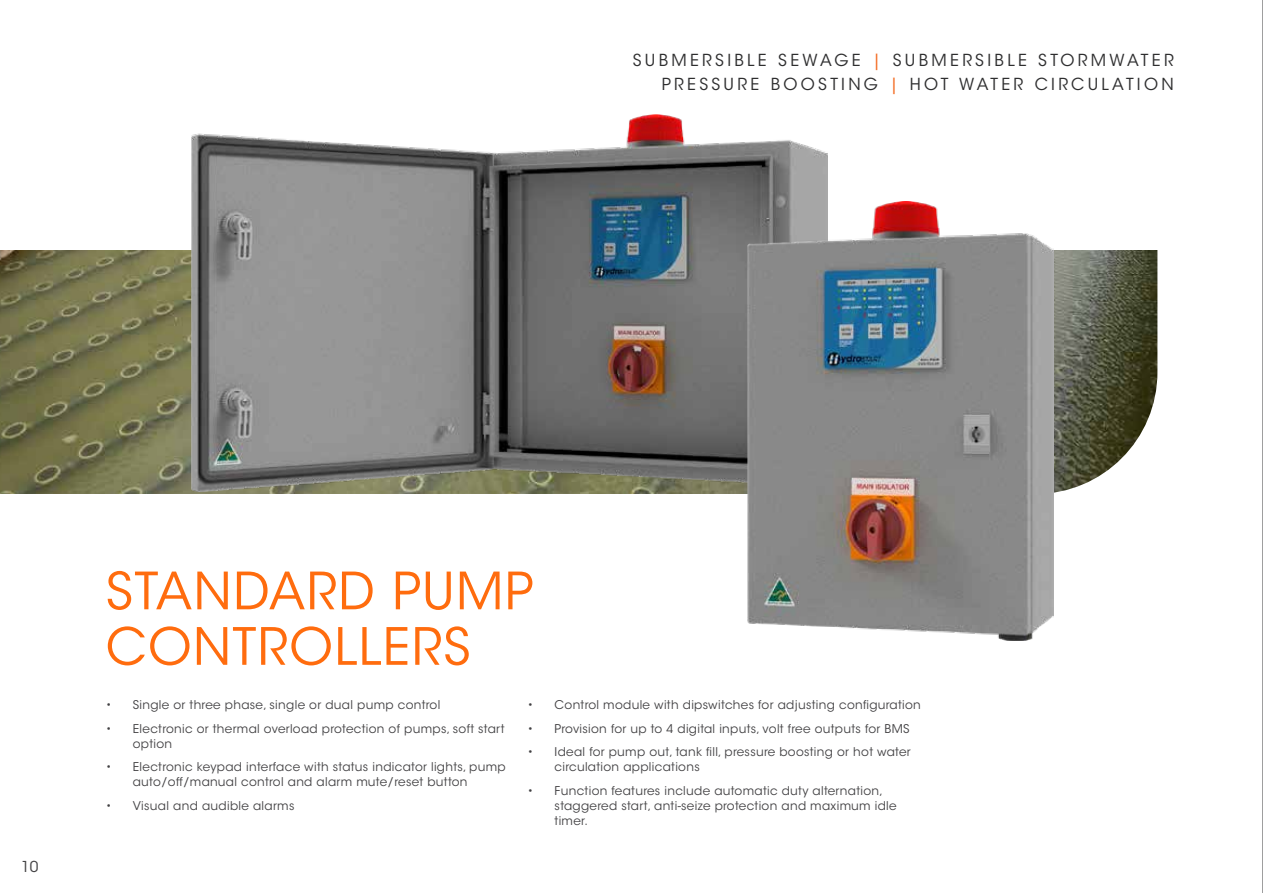
<style>
.page{position:relative;width:1263px;height:893px;background:#fff}
.page>*{position:absolute;margin:0;border:0;box-sizing:border-box;transform-origin:0 0}
.t1{font:51px/55.5px "ITC Avant Garde Std";letter-spacing:.03em;color:#ff6c0e}
.t2{font:16.5px/24px "ITC Avant Garde Std";letter-spacing:.2em;color:#2e2e2f;text-align:right}
.t3{font:15px "ITC Avant Garde Std";color:#414042}
.t4{font:12px/15px "ITC Avant Garde Std";letter-spacing:.025em;color:#414042}
.s1{color:#f36b22}
</style>
<div class="page">
<img style="left:0;top:250px;width:1157px;height:244px">
<img style="left:192px;top:114px;width:636px;height:377px">
<img style="left:747px;top:202px;width:306px;height:439px">
<hr style="left:1262px;top:0;width:1px;height:893px;background:#414042">
<h2 class="t2" style="left:633px;top:48px;width:542px">SUBMERSIBLE SEWAGE <span class="s1">|</span> SUBMERSIBLE STORMWATER<br>PRESSURE BOOSTING <span class="s1">|</span> HOT WATER CIRCULATION</h2>
<p class="t3" style="left:21px;top:858px;width:19px">10</p>
<h1 class="t1" style="left:106px;top:564px;width:429px">STANDARD PUMP<br>CONTROLLERS</h1>
<p class="t4" style="left:106px;top:697px;width:336px">• Single or three phase, single or dual pump control</p>
<p class="t4" style="left:133px;top:721px;width:373px;text-indent:-27px">• Electronic or thermal overload protection of pumps, soft start option</p>
<p class="t4" style="left:133px;top:759px;width:375px;text-indent:-27px">• Electronic keypad interface with status indicator lights, pump auto/off/manual control and alarm mute/reset button</p>
<p class="t4" style="left:106px;top:798px;width:190px">• Visual and audible alarms</p>
<p class="t4" style="left:528px;top:697px;width:395px">• Control module with dipswitches for adjusting configuration</p>
<p class="t4" style="left:528px;top:721px;width:383px">• Provision for up to 4 digital inputs, volt free outputs for BMS</p>
<p class="t4" style="left:555px;top:744px;width:358px;text-indent:-27px">• Ideal for pump out, tank fill, pressure boosting or hot water circulation applications</p>
<p class="t4" style="left:555px;top:783px;width:344px;text-indent:-27px">• Function features include automatic duty alternation, staggered start, anti-seize protection and maximum idle timer.</p>
</div>
